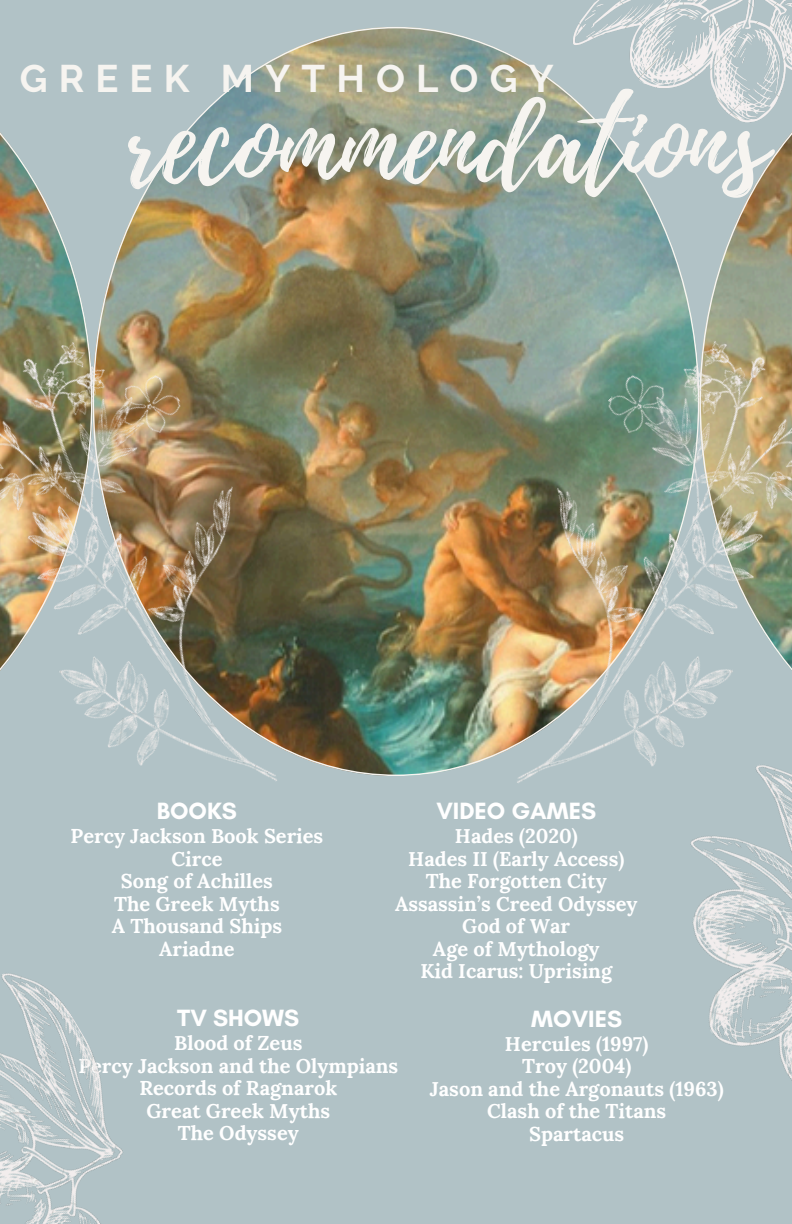
<style>
.page{position:relative;width:792px;height:1224px;background:#b1c2c6}
.page>*{position:absolute;margin:0;border:0;box-sizing:border-box;transform-origin:0 0}
.t1{font:115px "Playlist Script";color:#f6f4f0}
.t2{font:700 38.4px "Raleway";letter-spacing:.29em;color:#f6f4f0}
.t3{font:700 24px "Glacial Indifference";color:#fff}
.t4{font:700 20px "Lora";color:#fff}
</style>
<div class="page">
<img style="left:104px;top:27px;width:584px;height:748px">
<svg style="left:0;top:132px;width:81px;height:168px"></svg>
<svg style="left:711px;top:132px;width:81px;height:167px"></svg>
<img style="left:541px;top:0;width:251px;height:123px">
<img style="left:0;top:300px;width:395px;height:481px">
<img style="left:397px;top:299px;width:395px;height:484px">
<img style="left:0;top:973px;width:123px;height:251px">
<img style="left:606px;top:747px;width:186px;height:334px">
<h2 class="t2" style="left:20px;top:56px;width:536px">GREEK MYTHOLOGY</h2>
<p class="t1" style="left:124px;top:60px;width:644px">recommendations</p>
<p class="t3" style="left:157px;top:796px;width:82px">BOOKS</p>
<p class="t4" style="left:71px;top:823px;width:254px">Percy Jackson Book Series</p>
<p class="t4" style="left:171px;top:846px;width:53px">Circe</p>
<p class="t4" style="left:121px;top:868px;width:153px">Song of Achilles</p>
<p class="t4" style="left:114px;top:891px;width:167px">The Greek Myths</p>
<p class="t4" style="left:112px;top:913px;width:172px">A Thousand Ships</p>
<p class="t4" style="left:159px;top:936px;width:77px">Ariadne</p>
<h1 class="t3" style="left:436px;top:796px;width:161px">VIDEO GAMES</h1>
<p class="t4" style="left:455px;top:823px;width:124px">Hades (2020)</p>
<p class="t4" style="left:408px;top:846px;width:218px">Hades II (Early Access)</p>
<p class="t4" style="left:426px;top:868px;width:183px">The Forgotten City</p>
<p class="t4" style="left:395px;top:891px;width:244px">Assassin’s Creed Odyssey</p>
<p class="t4" style="left:462px;top:913px;width:109px">God of War</p>
<p class="t4" style="left:433px;top:936px;width:168px">Age of Mythology</p>
<p class="t4" style="left:420px;top:958px;width:193px">Kid Icarus: Uprising</p>
<p class="t3" style="left:177px;top:1003px;width:124px">TV SHOWS</p>
<p class="t4" style="left:174px;top:1030px;width:130px">Blood of Zeus</p>
<p class="t4" style="left:78px;top:1052px;width:321px">Percy Jackson and the Olympians</p>
<p class="t4" style="left:139px;top:1075px;width:199px">Records of Ragnarok</p>
<p class="t4" style="left:147px;top:1097px;width:185px">Great Greek Myths</p>
<p class="t4" style="left:178px;top:1120px;width:122px">The Odyssey</p>
<p class="t3" style="left:531px;top:1004px;width:92px">MOVIES</p>
<p class="t4" style="left:505px;top:1031px;width:145px">Hercules (1997)</p>
<p class="t4" style="left:522px;top:1053px;width:111px">Troy (2004)</p>
<p class="t4" style="left:430px;top:1076px;width:295px">Jason and the Argonauts (1963)</p>
<p class="t4" style="left:487px;top:1098px;width:181px">Clash of the Titans</p>
<p class="t4" style="left:529px;top:1121px;width:97px">Spartacus</p>
</div>
